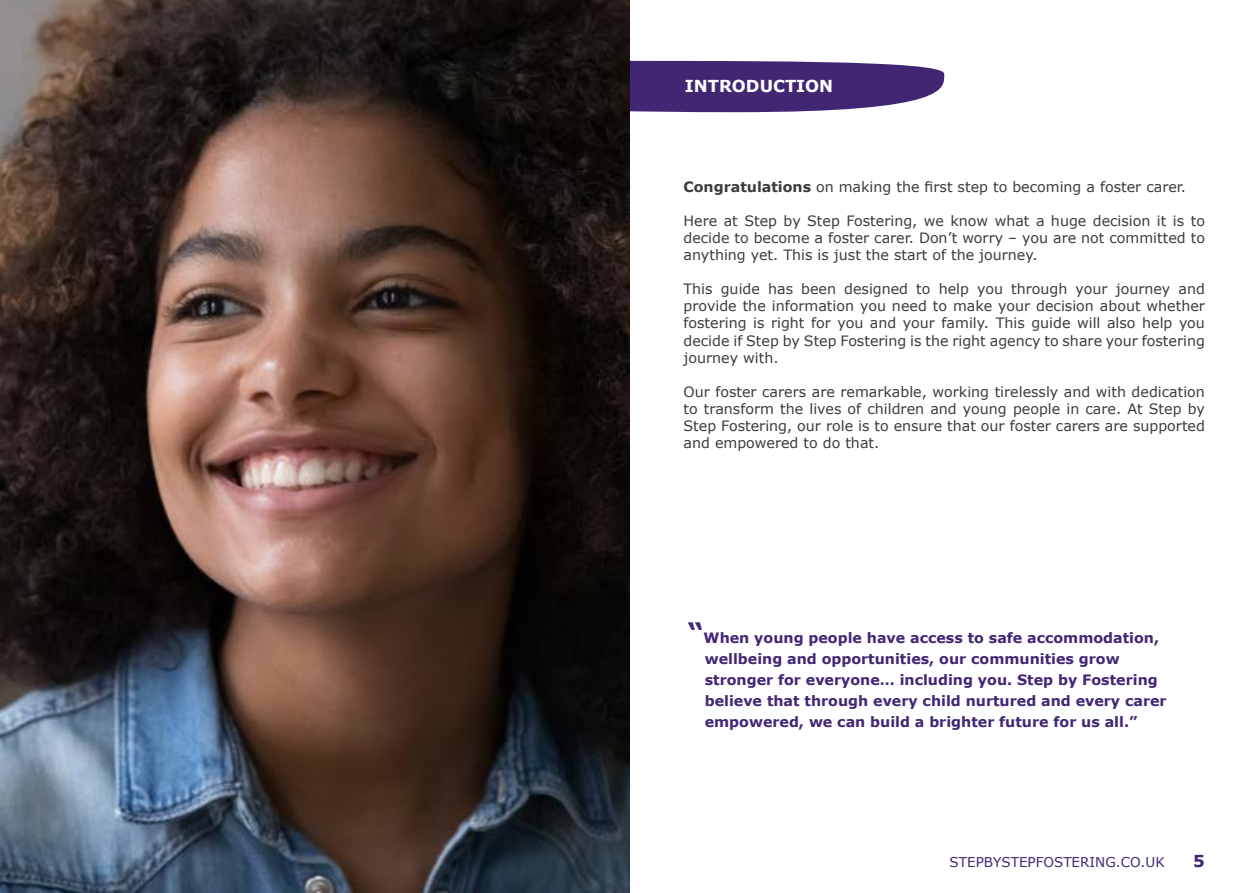
<style>
.page{position:relative;width:1259px;height:893px;background:#fff}
.page>*{position:absolute;margin:0;border:0;box-sizing:border-box;transform-origin:0 0}
.t1{font:700 16.5px "Verdana";color:#fff}
.t2{font:700 16.5px "Verdana";color:#412773}
.t3{font:14.25px/17.1px "Verdana";color:#3c3c3b;text-align:justify}
.t4{font:700 14.25px/21px "Verdana";color:#422774}
.t5{font:13.5px "Verdana";color:#422774}
.s1{font-weight:700}
.s2{font-size:27px}
</style>
<div class="page">
<svg style="left:629px;top:60px;width:316px;height:52px;background:#553f81"></svg>
<img style="left:0;top:0;width:629px;height:893px">
<p class="t1" style="left:685px;top:74px;width:150px">INTRODUCTION</p>
<p class="t3" style="left:683px;top:178px;width:504px"><span class="s1">Congratulations</span> on making the first step to becoming a foster carer.</p>
<p class="t3" style="left:683px;top:212px;width:523px">Here at Step by Step Fostering, we know what a huge decision it is to decide to become a foster carer. Don’t worry – you are not committed to anything yet. This is just the start of the journey.</p>
<p class="t3" style="left:683px;top:280px;width:523px">This guide has been designed to help you through your journey and provide the information you need to make your decision about whether fostering is right for you and your family. This guide will also help you decide if Step by Step Fostering is the right agency to share your fostering journey with.</p>
<p class="t3" style="left:683px;top:383px;width:523px">Our foster carers are remarkable, working tirelessly and with dedication to transform the lives of children and young people in care. At Step by Step Fostering, our role is to ensure that our foster carers are supported and empowered to do that.</p>
<p class="t4" style="left:705px;top:627px;width:463px;text-indent:-17px"><span class="s2">“</span>When young people have access to safe accommodation, wellbeing and opportunities, our communities grow stronger for everyone… including you. Step by Fostering believe that through every child nurtured and every carer empowered, we can build a brighter future for us all.”</p>
<p class="t5" style="left:949px;top:853px;width:217px">STEPBYSTEPFOSTERING.CO.UK</p>
<p class="t2" style="left:1193px;top:850px;width:13px">5</p>
</div>
